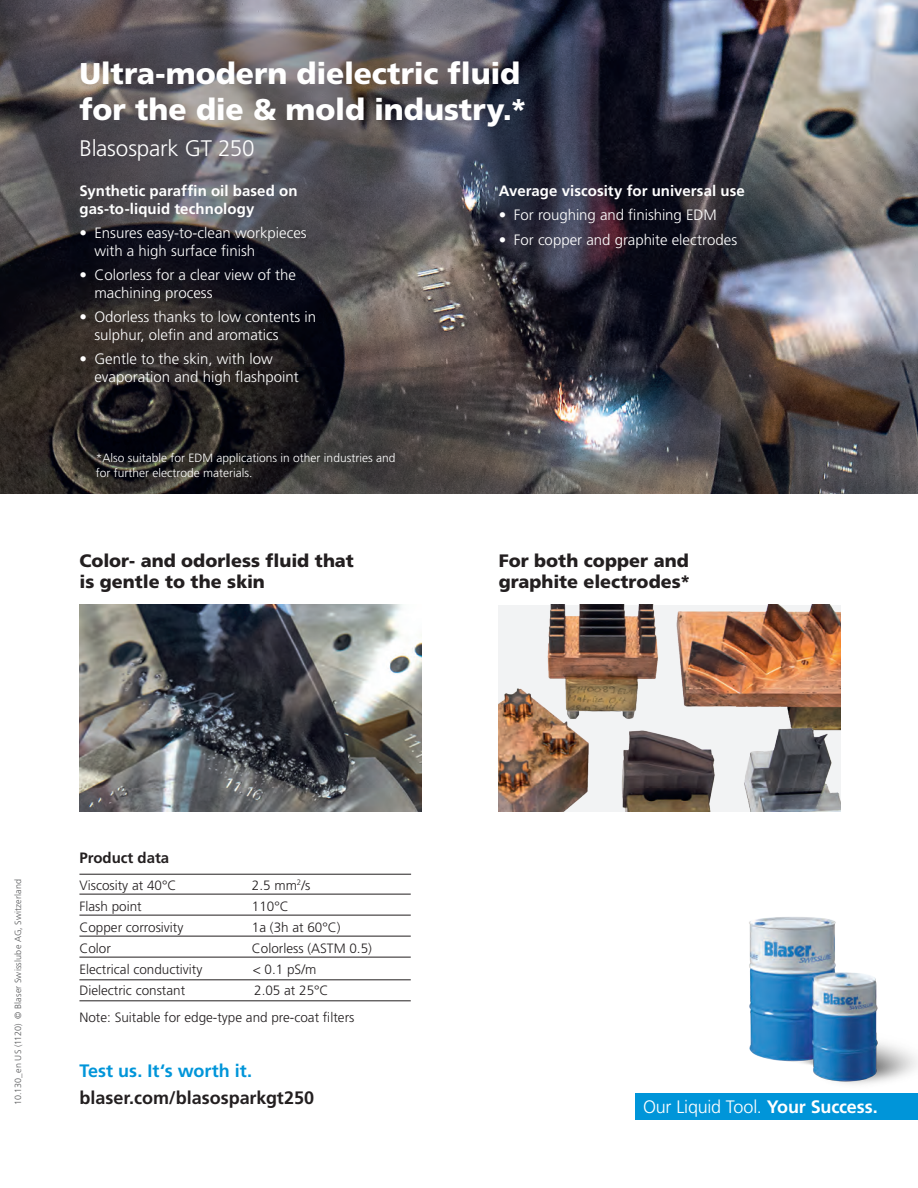
<style>
.page{position:relative;width:918px;height:1188px;background:#fff}
.page>*{position:absolute;margin:0;border:0;box-sizing:border-box;transform-origin:0 0}
.t1{font:900 30px/36px "Frutiger LT Std";letter-spacing:-.005em;color:#fff}
.t2{font:300 22.5px "Frutiger LT Std";letter-spacing:-.01em;color:#fff}
.t3{font:900 18px/21px "Frutiger LT Std";color:#231f20}
.t4{font:700 18px "Frutiger LT Std";color:#231f20}
.t5{font:300 18px "Frutiger LT Std";letter-spacing:-.015em;color:#fff}
.t6{font:700 18px "Frutiger LT Std";color:#0095d9}
.t7{font:300 15px/18px "Frutiger LT Std";color:#fff}
.t8{font:700 15px/18px "Frutiger LT Std";letter-spacing:.005em;color:#fff}
.t9{font:700 15px "Frutiger LT Std";color:#231f20}
.t10{font:300 13.5px/27px "Frutiger LT Std";color:#231f20}
.t11{font:300 12px/14.4px "Frutiger LT Std";color:#fff}
.t12{font:300 9px "Frutiger LT Std";letter-spacing:.015em;color:#57585a}
.s1{font-weight:400}
.s2{font-weight:700}
</style>
<div class="page">
<img style="left:0;top:0;width:918px;height:494px">
<img style="left:79px;top:605px;width:343px;height:207px">
<img style="left:499px;top:605px;width:342px;height:207px">
<img style="left:745px;top:917px;width:173px;height:177px">
<div style="left:635px;top:1094px;width:283px;height:26px;background:#0095d9"></div>
<hr style="left:79px;top:894px;width:332px;height:1px;background:#231f20">
<hr style="left:79px;top:915px;width:332px;height:1px;background:#231f20">
<hr style="left:79px;top:936px;width:332px;height:1px;background:#231f20">
<hr style="left:79px;top:957px;width:332px;height:1px;background:#231f20">
<hr style="left:79px;top:980px;width:332px;height:1px;background:#231f20">
<hr style="left:79px;top:1001px;width:332px;height:1px;background:#231f20">
<hr style="left:79px;top:874px;width:332px;height:1px;background:#231f20">
<h1 class="t1" style="left:79px;top:56px;width:450px">Ultra-modern dielectric fluid for the die &amp; mold industry.*</h1>
<h2 class="t2" style="left:79px;top:136px;width:177px">Blasospark GT 250</h2>
<p class="t8" style="left:79px;top:182px;width:220px">Synthetic paraffin oil based on gas-to-liquid technology</p>
<p class="t7" style="left:94px;top:224px;width:214px;text-indent:-15px"><span class="s1">•</span> Ensures easy-to-clean workpieces with a high surface finish</p>
<p class="t7" style="left:94px;top:266px;width:203px;text-indent:-15px"><span class="s1">•</span> Colorless for a clear view of the machining process</p>
<p class="t7" style="left:94px;top:308px;width:223px;text-indent:-15px"><span class="s1">•</span> Odorless thanks to low contents in sulphur, olefin and aromatics</p>
<p class="t7" style="left:94px;top:350px;width:206px;text-indent:-15px"><span class="s1">•</span> Gentle to the skin, with low evaporation and high flashpoint</p>
<p class="t11" style="left:96px;top:451px;width:301px">*Also suitable for EDM applications in other industries and for further electrode materials.</p>
<p class="t8" style="left:499px;top:182px;width:248px">Average viscosity for universal use</p>
<p class="t7" style="left:499px;top:206px;width:220px"><span class="s1">•</span> For roughing and finishing EDM</p>
<p class="t7" style="left:499px;top:231px;width:240px"><span class="s1">•</span> For copper and graphite electrodes</p>
<p class="t3" style="left:79px;top:550px;width:276px">Color- and odorless fluid that is gentle to the skin</p>
<p class="t3" style="left:499px;top:550px;width:194px">For both copper and graphite electrodes*</p>
<p class="t12" style="left:13px;top:1105px;width:227px;rotate:-90deg">10.130_en US (1120) © Blaser Swisslube AG, Switzerland</p>
<p class="t9" style="left:79px;top:849px;width:91px">Product data</p>
<p class="t10" style="left:79px;top:872px;width:98px">Viscosity at 40°C</p>
<p class="t10" style="left:252px;top:872px;width:60px">2.5 mm<sup>2</sup>/s</p>
<p class="t10" style="left:79px;top:893px;width:64px">Flash point</p>
<p class="t10" style="left:252px;top:893px;width:38px">110°C</p>
<p class="t10" style="left:79px;top:914px;width:106px">Copper corrosivity</p>
<p class="t10" style="left:252px;top:914px;width:90px">1a (3h at 60°C)</p>
<p class="t10" style="left:79px;top:935px;width:33px">Color</p>
<p class="t10" style="left:252px;top:935px;width:122px">Colorless (ASTM 0.5)</p>
<p class="t10" style="left:79px;top:956px;width:124px">Electrical conductivity</p>
<p class="t10" style="left:253px;top:956px;width:65px">&lt; 0.1 pS/m</p>
<p class="t10" style="left:79px;top:977px;width:107px">Dielectric constant</p>
<p class="t10" style="left:79px;top:977px;width:277px;text-indent:175px">2.05 at 25°C<br>Note: Suitable for edge-type and pre-coat filters</p>
<p class="t6" style="left:79px;top:1060px;width:174px">Test us. It‘s worth it.</p>
<p class="t4" style="left:79px;top:1087px;width:236px">blaser.com/blasosparkgt250</p>
<p class="t5" style="left:643px;top:1097px;width:236px">Our Liquid Tool. <span class="s2">Your Success.</span></p>
</div>
